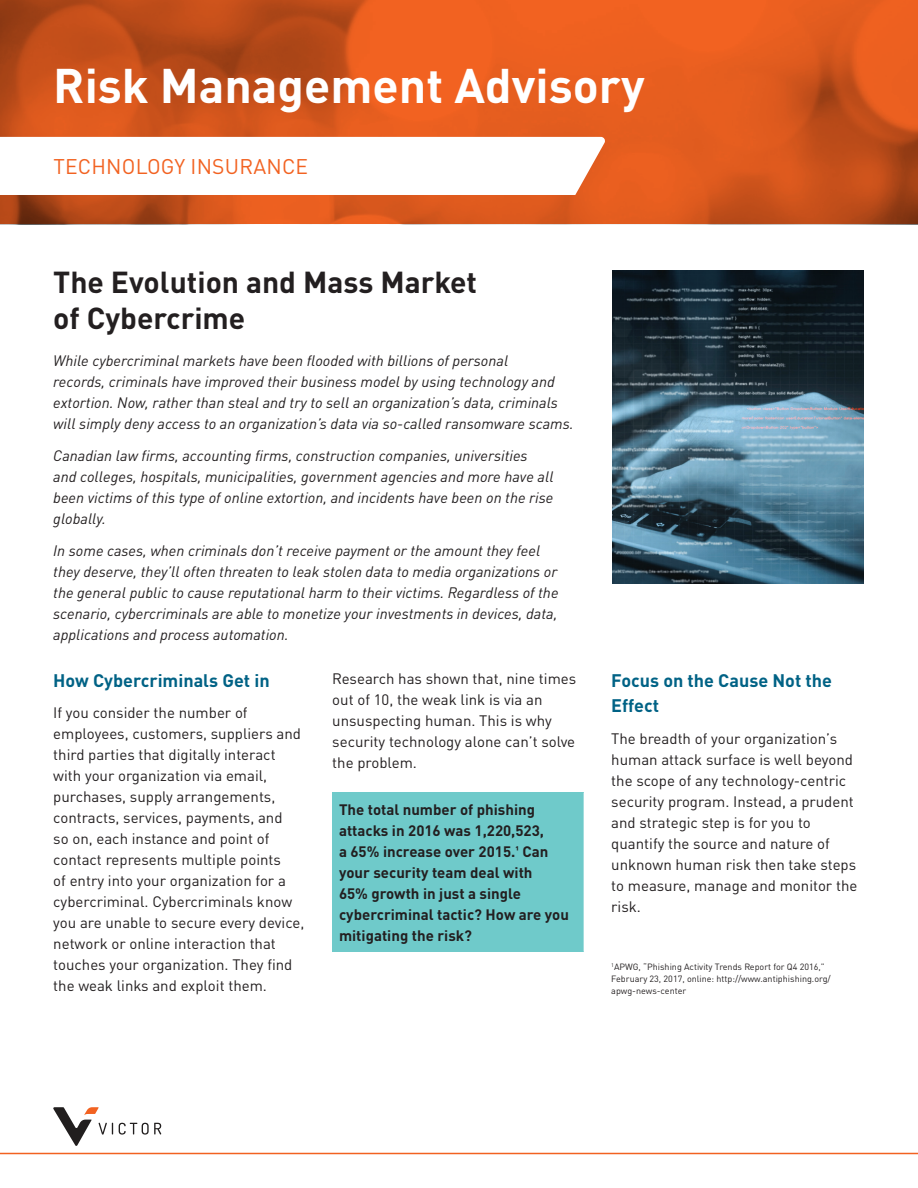
<style>
.page{position:relative;width:918px;height:1188px;background:#fff}
.page>*{position:absolute;margin:0;border:0;box-sizing:border-box;transform-origin:0 0}
.Newsletter_Name_32_4{font:700 48px "DINOT";color:#fff}
.Body_Subhead_Alt_20{font:700 30px/36px "DINOT";color:#231f20}
.t1{font:21px "DINOT";letter-spacing:.01em;color:#f26221}
.Body_Subhead_2_12_16{font:700 18px/25.5px "DINOT";color:#006285}
.Body_Text_10_14_Ital{font:italic 15px/21px "DINOT";color:#231f20}
.Body_Text_10_14{font:15px/21px "DINOT";color:#231f20}
.Body_Text_10_14-2{font:700 15px/21px "DINOT";color:#231f20}
.Disclaimer_Text_6_8{font:9px/12px "DINOT";color:#231f20}
</style>
<div class="page">
<svg style="left:0;top:0;width:918px;height:224px;background:#d6561c"></svg>
<hr style="left:0;top:1153px;width:918px;height:1px;background:#f26221">
<svg style="left:119px;top:1123px;width:42px;height:12px"></svg>
<svg style="left:53px;top:1107px;width:60px;height:39px"></svg>
<svg style="left:0;top:137px;width:606px;height:58px"></svg>
<img style="left:612px;top:270px;width:252px;height:313px">
<div style="left:332px;top:793px;width:252px;height:159px;background:#6fcaca"></div>
<p class="Newsletter_Name_32_4" style="left:53px;top:49px;width:593px">Risk Management Advisory</p>
<h3 class="t1" style="left:53px;top:150px;width:256px">TECHNOLOGY INSURANCE</h3>
<p class="Body_Subhead_Alt_20" style="left:53px;top:261px;width:425px">The Evolution and Mass Market of Cybercrime</p>
<p class="Body_Text_10_14_Ital" style="left:53px;top:349px;width:522px">While cybercriminal markets have been flooded with billions of personal<br>records, criminals have improved their business model by using technology and extortion. Now, rather than steal and try to sell an organization’s data, criminals will simply deny access to an organization’s data via so-called ransomware scams.</p>
<p class="Body_Text_10_14_Ital" style="left:53px;top:444px;width:502px">Canadian law firms, accounting firms, construction companies, universities and colleges, hospitals, municipalities, government agencies and more have all been victims of this type of online extortion, and incidents have been on the rise globally.</p>
<p class="Body_Text_10_14_Ital" style="left:53px;top:539px;width:507px">In some cases, when criminals don’t receive payment or the amount they feel they deserve, they’ll often threaten to leak stolen data to media organizations or the general public to cause reputational harm to their victims. Regardless of the scenario, cybercriminals are able to monetize your investments in devices, data, applications and process automation.</p>
<p class="Body_Subhead_2_12_16" style="left:53px;top:666px;width:218px">How Cybercriminals Get in</p>
<p class="Body_Text_10_14" style="left:53px;top:701px;width:253px">If you consider the number of employees, customers, suppliers and third parties that digitally interact with your organization via email, purchases, supply arrangements, contracts, services, payments, and<br>so on, each instance and point of contact represents multiple points<br>of entry into your organization for a cybercriminal. Cybercriminals know you are unable to secure every device, network or online interaction that touches your organization. They find the weak links and exploit them.</p>
<p class="Body_Text_10_14" style="left:332px;top:667px;width:245px">Research has shown that, nine times out of 10, the weak link is via an unsuspecting human. This is why security technology alone can’t solve the problem.</p>
<p class="Body_Text_10_14-2" style="left:339px;top:798px;width:232px">The total number of phishing attacks in 2016 was 1,220,523,<br>a 65% increase over 2015.1 Can your security team deal with<br>65% growth in just a single cybercriminal tactic? How are you mitigating the risk?</p>
<p class="Body_Subhead_2_12_16" style="left:611px;top:666px;width:222px">Focus on the Cause Not the<br>Effect</p>
<p class="Body_Text_10_14" style="left:611px;top:727px;width:248px">The breadth of your organization’s human attack surface is well beyond the scope of any technology-centric security program. Instead, a prudent and strategic step is for you to quantify the source and nature of unknown human risk then take steps to measure, manage and monitor the risk.</p>
<p class="Disclaimer_Text_6_8" style="left:611px;top:960px;width:221px"><sup>1</sup>APWG, “Phishing Activity Trends Report for Q4 2016,”<br>February 23, 2017, online: http://www.antiphishing.org/ apwg-news-center</p>
</div>
